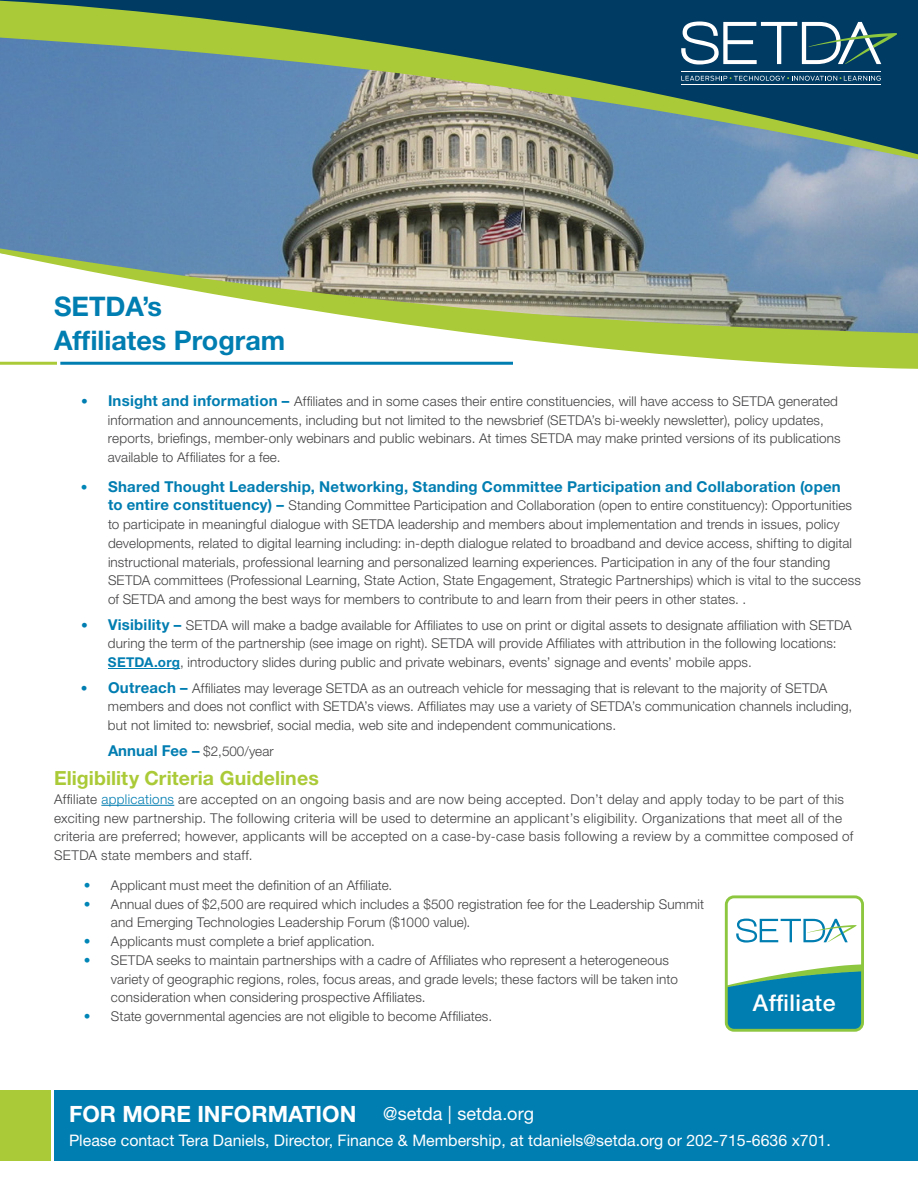
<style>
.page{position:relative;width:918px;height:1188px;background:#fff}
.page>*{position:absolute;margin:0;border:0;box-sizing:border-box;transform-origin:0 0}
.t1{font:700 27px/33.3px "Helvetica Neue LT Std";color:#007db1}
.t2{font:500 23.1px "Helvetica Neue LT Std";letter-spacing:.02em;color:#fff}
.t3{font:700 22.5px "Helvetica Neue LT Std";color:#fff}
.t4{font:700 19.5px "Helvetica Neue LT Std";letter-spacing:.005em;color:#abca37}
.t5{font:18px "Helvetica Neue LT Std";letter-spacing:.005em;color:#fff}
.t6{font:15.9px "Helvetica Neue LT Std";color:#fff}
.t7{font:700 15px "Helvetica Neue LT Std";letter-spacing:.015em;color:#007db1}
.t8{font:300 13.5px/18.8px "Helvetica Neue LT Std";letter-spacing:.01em;color:#414042}
.s1{font-weight:700;color:#007db1}
.s2{font-weight:700;font-size:15px;color:#007db1}
.s3{font-size:13.5px;color:#0085b7}
.s4{color:#007db1}
.s5{font-weight:700;color:#0085b7}
</style>
<div class="page">
<div style="left:54px;top:1091px;width:864px;height:70px;background:#007db1"></div>
<div style="left:0;top:1091px;width:51px;height:70px;background:#abca37"></div>
<img style="left:0;top:166px;width:918px;height:75px">
<svg style="left:0;top:0;width:918px;height:166px;background:#547b7f"></svg>
<hr style="left:681px;top:71px;width:200px;height:1px;background:#fff">
<hr style="left:681px;top:85px;width:200px;height:1px;background:#fff">
<svg style="left:681px;top:76px;width:200px;height:5px"></svg>
<svg style="left:681px;top:22px;width:216px;height:43px"></svg>
<svg style="left:0;top:241px;width:918px;height:128px"></svg>
<hr style="left:108px;top:668px;width:72px;height:1px;background:#007db1">
<hr style="left:101px;top:805px;width:73px;height:1px;background:#007db1">
<hr style="left:0;top:362px;width:57px;height:3px;background:#abca37">
<hr style="left:60px;top:362px;width:453px;height:3px;background:#007db1">
<div style="left:725px;top:895px;width:139px;height:137px;border:3px solid #8dc63f;border-radius:8px"></div>
<svg style="left:725px;top:964px;width:139px;height:66px;background:#3397ac"></svg>
<svg style="left:736px;top:919px;width:120px;height:24px"></svg>
<h1 class="t1" style="left:54px;top:290px;width:233px">SETDA’s<br>Affiliates Program</h1>
<p class="t8" style="left:108px;top:391px;width:734px;text-indent:-27px"><span class="s1">•</span> <span class="s2">Insight and information –</span> Affiliates and in some cases their entire constituencies, will have access to SETDA generated information and announcements, including but not limited to the newsbrief (SETDA’s bi-weekly newsletter), policy updates, reports, briefings, member-only webinars and public webinars. At times SETDA may make printed versions of its publications available to Affiliates for a fee.</p>
<p class="t7" style="left:81px;top:477px;width:761px"><span class="s3">•</span> Shared Thought Leadership, Networking, Standing Committee Participation and Collaboration (open</p>
<p class="t8" style="left:108px;top:496px;width:755px"><span class="s2">to entire constituency) –</span> Standing Committee Participation and Collaboration (open to entire constituency): Opportunities to participate in meaningful dialogue with SETDA leadership and members about implementation and trends in issues, policy developments, related to digital learning including: in-depth dialogue related to broadband and device access, shifting to digital instructional materials, professional learning and personalized learning experiences. Participation in any of the four standing SETDA committees (Professional Learning, State Action, State Engagement, Strategic Partnerships) which is vital to the success of SETDA and among the best ways for members to contribute to and learn from their peers in other states. .</p>
<p class="t8" style="left:108px;top:615px;width:745px;text-indent:-27px"><span class="s1">•</span> <span class="s2">Visibility –</span> SETDA will make a badge available for Affiliates to use on print or digital assets to designate affiliation with SETDA during the term of the partnership (see image on right). SETDA will provide Affiliates with attribution in the following locations:<br><span class="s1">SETDA.org</span>, introductory slides during public and private webinars, events’ signage and events’ mobile apps.</p>
<p class="t8" style="left:108px;top:678px;width:746px;text-indent:-27px"><span class="s1">•</span> <span class="s2">Outreach –</span> Affiliates may leverage SETDA as an outreach vehicle for messaging that is relevant to the majority of SETDA members and does not conflict with SETDA’s views. Affiliates may use a variety of SETDA’s communication channels including, but not limited to: newsbrief, social media, web site and independent communications.</p>
<p class="t8" style="left:108px;top:741px;width:167px"><span class="s2">Annual Fee –</span> $2,500/year</p>
<h3 class="t4" style="left:54px;top:766px;width:266px">Eligibility Criteria Guidelines</h3>
<p class="t8" style="left:54px;top:789px;width:801px">Affiliate <span class="s4">applications</span> are accepted on an ongoing basis and are now being accepted. Don’t delay and apply today to be part of this exciting new partnership. The following criteria will be used to determine an applicant’s eligibility. Organizations that meet all of the criteria are preferred; however, applicants will be accepted on a case-by-case basis following a review by a committee composed of SETDA state members and staff.</p>
<p class="t8" style="left:84px;top:875px;width:310px"><span class="s5">•</span> Applicant must meet the definition of an Affiliate.</p>
<p class="t8" style="left:111px;top:894px;width:595px;text-indent:-27px"><span class="s5">•</span> Annual dues of $2,500 are required which includes a $500 registration fee for the Leadership Summit and Emerging Technologies Leadership Forum ($1000 value).</p>
<p class="t8" style="left:84px;top:932px;width:292px"><span class="s5">•</span> Applicants must complete a brief application.</p>
<p class="t8" style="left:111px;top:950px;width:568px;text-indent:-27px"><span class="s5">•</span> SETDA seeks to maintain partnerships with a cadre of Affiliates who represent a heterogeneous variety of geographic regions, roles, focus areas, and grade levels; these factors will be taken into consideration when considering prospective Affiliates.</p>
<p class="t8" style="left:84px;top:1007px;width:410px"><span class="s5">•</span> State governmental agencies are not eligible to become Affiliates.</p>
<h2 class="t2" style="left:753px;top:989px;width:84px">Affiliate</h2>
<h3 class="t3" style="left:69px;top:1100px;width:289px">FOR MORE INFORMATION</h3>
<p class="t6" style="left:69px;top:1131px;width:763px">Please contact Tera Daniels, Director, Finance &amp; Membership, at tdaniels@setda.org or 202-715-6636 x701.</p>
<h3 class="t5" style="left:383px;top:1103px;width:152px">@setda | setda.org</h3>
</div>
